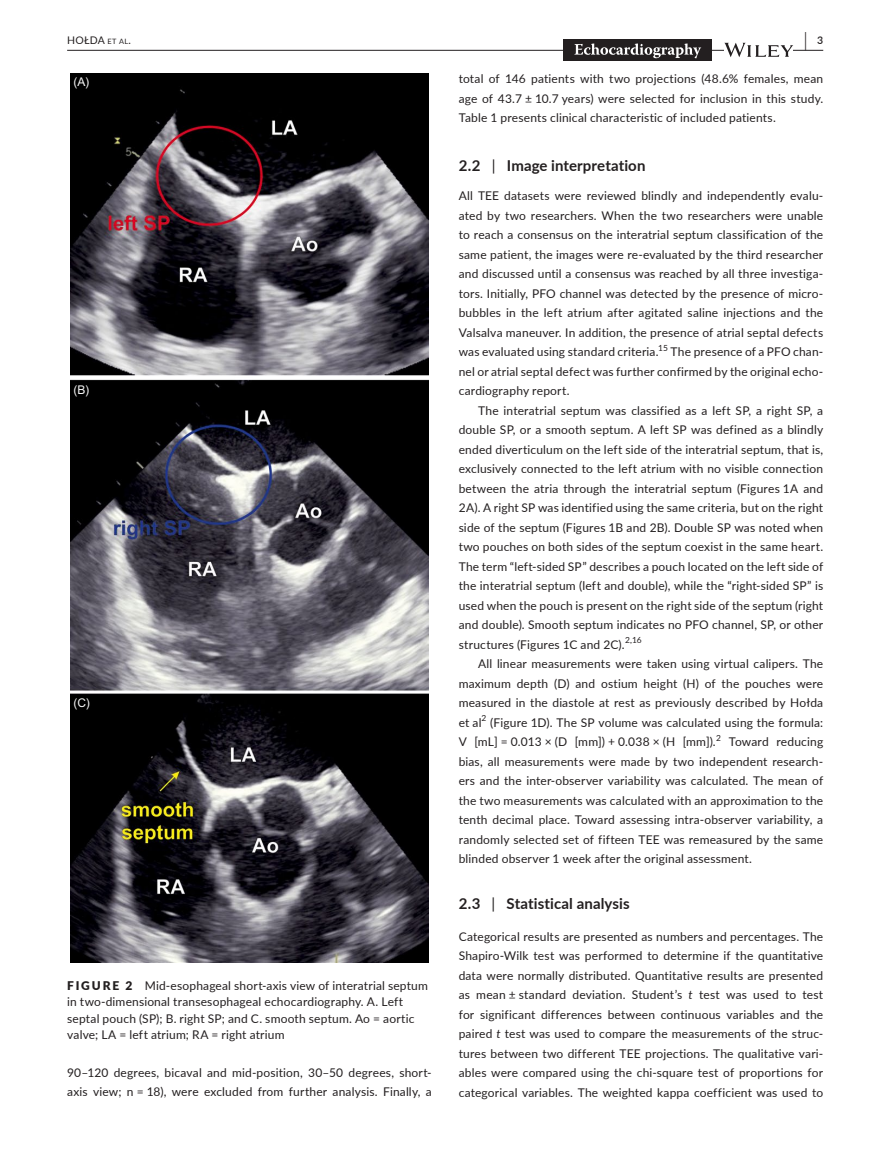
<style>
.page{position:relative;width:893px;height:1174px;background:#fff}
.page>*{position:absolute;margin:0;border:0;box-sizing:border-box;transform-origin:0 0}
.t1{font:600 19.5px "Lato";color:#231f20;scale:.48 1}
.t2{font:700 15px "Lato";letter-spacing:.005em;color:#231f20}
.t3{font:12px/19.5px "Lato";letter-spacing:.015em;color:#231f20;text-align:justify}
.t4{font:12px "Arial";color:#f7f7f7}
.t5{font:10.5px "Lato";letter-spacing:.02em;color:#231f20}
.t6{font:600 10.5px "Lato";color:#231f20}
.t7{font:8.4px "Lato";color:#231f20}
.s1{font-size:7.35px}
.s2{font-weight:900}
.s3{font-weight:400}
.s4{font-style:italic}
</style>
<div class="page">
<hr style="left:67px;top:50px;width:756px;height:1px;background:#231f20">
<div style="left:563px;top:40px;width:149px;height:21px;background:#231f20"></div>
<svg style="left:574px;top:43px;width:127px;height:15px"></svg>
<svg style="left:724px;top:43px;width:69px;height:14px"></svg>
<div style="left:67px;top:73px;width:365px;height:889px;background:linear-gradient(to bottom,#fff,#fff)"></div>
<img style="left:71px;top:73px;width:357px;height:889px">
<h1 class="t1" style="left:804px;top:26px;width:7px">|</h1>
<p class="t5" style="left:67px;top:33px;width:65px">HOŁDA <span class="s1">et al</span>.</p>
<p class="t6" style="left:817px;top:33px;width:8px">3</p>
<p class="t4" style="left:74px;top:73px;width:17px">(A)</p>
<p class="t4" style="left:74px;top:382px;width:17px">(B)</p>
<p class="t4" style="left:74px;top:694px;width:18px">(C)</p>
<p class="t3" style="left:67px;top:976px;width:362px;line-height:16.5px;text-align:left"><span class="s2">FIGURE 2</span> Mid-esophageal short-axis view of interatrial septum in two-dimensional transesophageal echocardiography. A. Left septal pouch (SP); B. right SP; and C. smooth septum. Ao = aortic valve; LA = left atrium; RA = right atrium</p>
<p class="t3" style="left:67px;top:1061px;width:366px">90–120 degrees, bicaval and mid-position, 30–50 degrees, short&shy;axis view; n = 18), were excluded from further analysis. Finally, a</p>
<p class="t3" style="left:459px;top:68px;width:366px">total of 146 patients with two projections (48.6% females, mean age of 43.7 ± 10.7 years) were selected for inclusion in this study.<br>Table 1 presents clinical characteristic of included patients.</p>
<p class="t2" style="left:459px;top:154px;width:188px">2.2 <span class="s3">|</span> Image interpretation</p>
<p class="t3" style="left:459px;top:185px;width:366px">All TEE datasets were reviewed blindly and independently evalu&shy;ated by two researchers. When the two researchers were unable to reach a consensus on the interatrial septum classification of the same patient, the images were re-evaluated by the third researcher and discussed until a consensus was reached by all three investiga&shy;tors. Initially, PFO channel was detected by the presence of micro&shy;bubbles in the left atrium after agitated saline injections and the Valsalva maneuver. In addition, the presence of atrial septal defects was evaluated using standard criteria.<sup>15</sup> The presence of a PFO chan&shy;nel or atrial septal defect was further confirmed by the original echo&shy;cardiography report.</p>
<p class="t3" style="left:459px;top:400px;width:366px;text-indent:20px">The interatrial septum was classified as a left SP, a right SP, a double SP, or a smooth septum. A left SP was defined as a blindly ended diverticulum on the left side of the interatrial septum, that is, exclusively connected to the left atrium with no visible connection between the atria through the interatrial septum (Figures 1A and 2A). A right SP was identified using the same criteria, but on the right side of the septum (Figures 1B and 2B). Double SP was noted when two pouches on both sides of the septum coexist in the same heart.<br>The term “left-sided SP” describes a pouch located on the left side of the interatrial septum (left and double), while the “right-sided SP” is used when the pouch is present on the right side of the septum (right and double). Smooth septum indicates no PFO channel, SP, or other structures (Figures 1C and 2C).<sup>2,16</sup></p>
<p class="t3" style="left:459px;top:653px;width:366px;text-indent:20px">All linear measurements were taken using virtual calipers. The maximum depth (D) and ostium height (H) of the pouches were measured in the diastole at rest as previously described by Hołda et al</p>
<p class="t7" style="left:482px;top:712px;width:6px">2</p>
<p class="t3" style="left:459px;top:712px;width:366px;text-indent:32px">(Figure 1D). The SP volume was calculated using the formula:<br>V [mL] = 0.013 × (D [mm]) + 0.038 × (H [mm]).</p>
<p class="t7" style="left:716px;top:732px;width:6px">2</p>
<p class="t3" style="left:459px;top:731px;width:366px;text-indent:270px">Toward reducing bias, all measurements were made by two independent research&shy;ers and the inter-observer variability was calculated. The mean of the two measurements was calculated with an approximation to the tenth decimal place. Toward assessing intra-observer variability, a randomly selected set of fifteen TEE was remeasured by the same blinded observer 1 week after the original assessment.</p>
<p class="t2" style="left:459px;top:892px;width:172px">2.3 <span class="s3">|</span> Statistical analysis</p>
<p class="t3" style="left:459px;top:926px;width:366px">Categorical results are presented as numbers and percentages. The Shapiro-Wilk test was performed to determine if the quantitative data were normally distributed. Quantitative results are presented as mean ± standard deviation. Student’s <span class="s4">t</span> test was used to test for significant differences between continuous variables and the paired <span class="s4">t</span> test was used to compare the measurements of the struc&shy;tures between two different TEE projections. The qualitative vari&shy;ables were compared using the chi-square test of proportions for categorical variables. The weighted kappa coefficient was used to</p>
</div>
